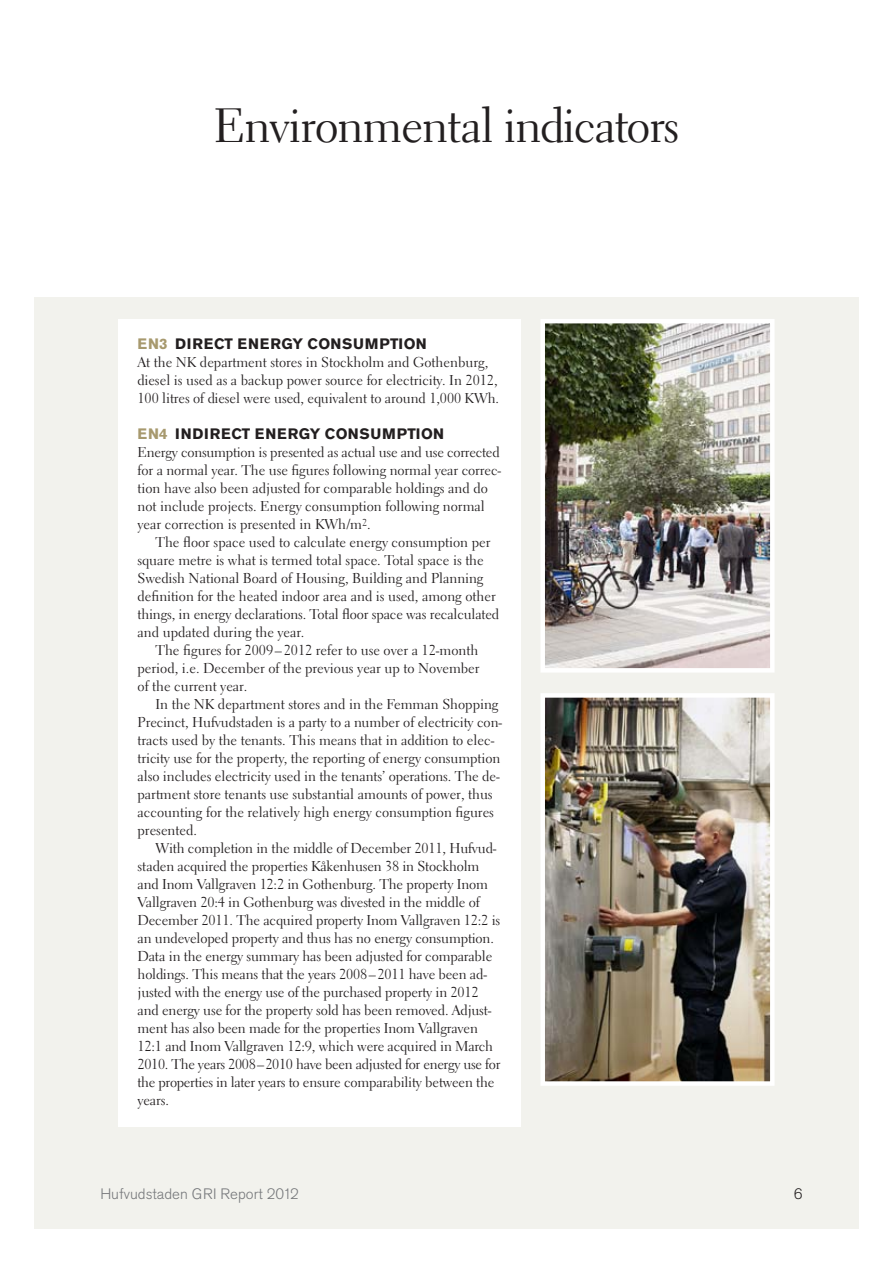
<style>
.page{position:relative;width:893px;height:1263px;background:#fff}
.page>*{position:absolute;margin:0;border:0;box-sizing:border-box;transform-origin:0 0}
.t1{font:48px "Electra LT Std";letter-spacing:-.03em;color:#231f20}
.t2{font:700 15px "Akzidenz Grotesk Std";letter-spacing:.055em;color:#231f20}
.t3{font:300 15px "Akzidenz Grotesk Std";color:#76787b}
.t4{font:300 15px "Akzidenz Grotesk Std";color:#231f20}
.t5{font:14.25px/18px "Electra LT Std";letter-spacing:-.005em;color:#231f20}
.s1{color:#a7996e}
</style>
<div class="page">
<div style="left:34px;top:298px;width:825px;height:931px;background:#f2f2ed"></div>
<div style="left:118px;top:319px;width:403px;height:807px;background:#fff"></div>
<img style="left:545px;top:324px;width:224px;height:344px">
<div style="left:540px;top:319px;width:234px;height:354px;border:4px solid #fff"></div>
<img style="left:545px;top:698px;width:224px;height:383px">
<div style="left:540px;top:693px;width:234px;height:393px;border:4px solid #fff"></div>
<h1 class="t1" style="left:213px;top:96px;width:468px">Environmental indicators</h1>
<p class="t2" style="left:138px;top:335px;width:77px"><span class="s1">EN3</span> DIRECT</p>
<p class="t2" style="left:238px;top:335px;width:191px">ENERGY CONSUMPTION</p>
<p class="t5" style="left:138px;top:353px;width:363px">At the NK department stores in Stockholm and Gothenburg, diesel is used as a backup power source for electricity. In 2012,<br>100 litres of diesel were used, equivalent to around 1,000 KWh.</p>
<p class="t2" style="left:138px;top:425px;width:94px"><span class="s1">EN4</span> INDIRECT</p>
<p class="t2" style="left:255px;top:425px;width:191px">ENERGY CONSUMPTION</p>
<p class="t5" style="left:138px;top:443px;width:365px">Energy consumption is presented as actual use and use corrected for a normal year. The use figures following normal year correc&shy;tion have also been adjusted for comparable holdings and do not include projects. Energy consumption following normal year correction is presented in KWh/m<sup>2</sup>.</p>
<p class="t5" style="left:138px;top:533px;width:363px;text-indent:18px">The floor space used to calculate energy consumption per square metre is what is termed total space. Total space is the Swedish National Board of Housing, Building and Planning definition for the heated indoor area and is used, among other things, in energy declarations. Total floor space was recalculated and updated during the year.</p>
<p class="t5" style="left:138px;top:641px;width:344px;text-align:justify;text-indent:18px">The figures for 2009 – 2012 refer to use over a 12-month period, i.e. December of the previous year up to November of the current year.</p>
<p class="t5" style="left:138px;top:695px;width:366px;text-indent:18px">In the NK department stores and in the Femman Shopping Precinct, Hufvudstaden is a party to a number of electricity con&shy;tracts used by the tenants. This means that in addition to elec&shy;tricity use for the property, the reporting of energy consumption also includes electricity used in the tenants’ operations. The de&shy;partment store tenants use substantial amounts of power, thus accounting for the relatively high energy consumption figures presented.</p>
<p class="t5" style="left:138px;top:839px;width:364px;text-indent:18px">With completion in the middle of December 2011, Hufvud&shy;staden acquired the properties Kåkenhusen 38 in Stockholm and Inom Vallgraven 12:2 in Gothenburg. The property Inom Vallgraven 20:4 in Gothenburg was divested in the middle of December 2011. The acquired property Inom Vallgraven 12:2 is an undeveloped property and thus has no energy consumption.<br>Data in the energy summary has been adjusted for comparable holdings. This means that the years 2008–2011 have been ad&shy;justed with the energy use of the purchased property in 2012 and energy use for the property sold has been removed. Adjust&shy;ment has also been made for the properties Inom Vallgraven 12:1 and Inom Vallgraven 12:9, which were acquired in March 2010. The years 2008–2010 have been adjusted for energy use for the properties in later years to ensure comparability between the years.</p>
<p class="t3" style="left:100px;top:1185px;width:200px">Hufvudstaden GRI Report 2012</p>
<p class="t4" style="left:794px;top:1185px;width:10px">6</p>
</div>
